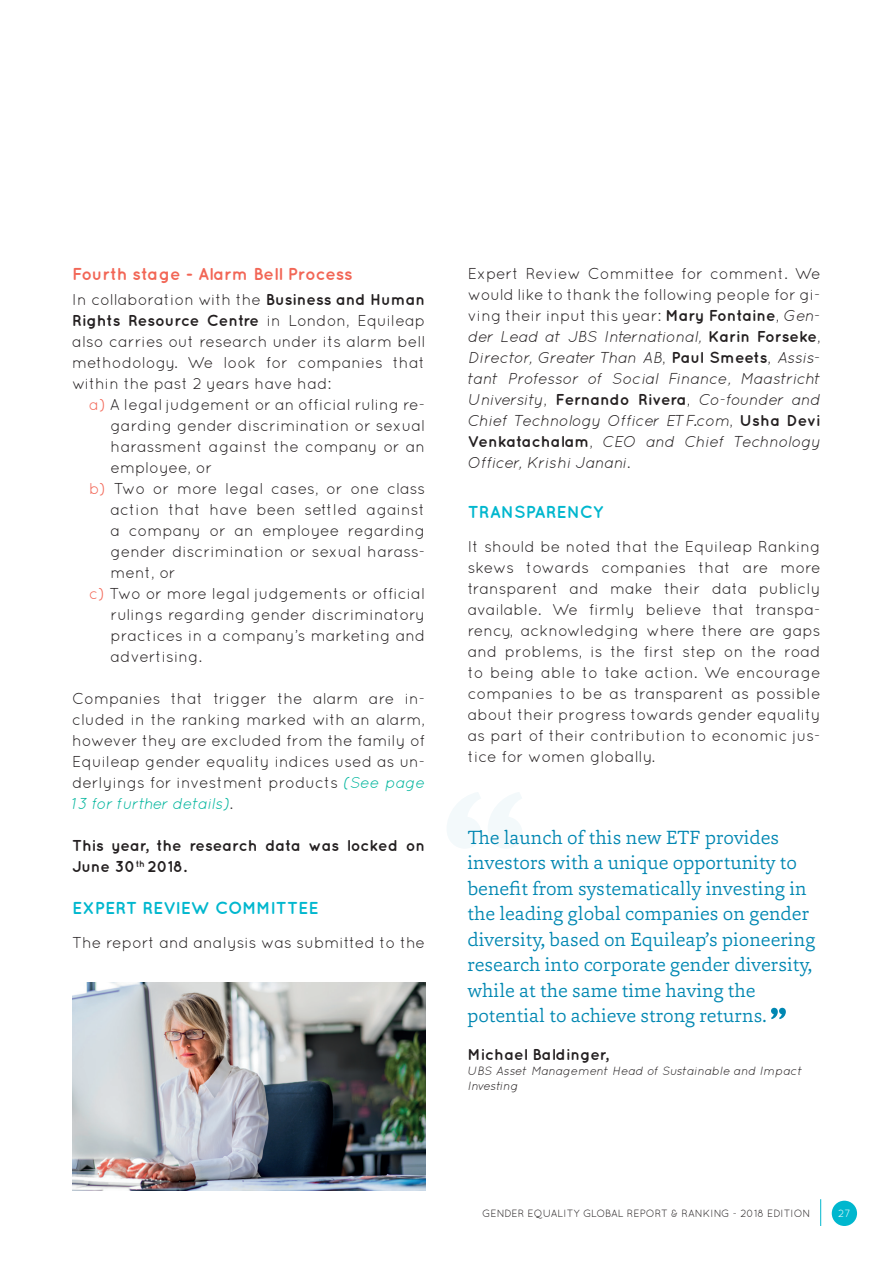
<style>
.page{position:relative;width:893px;height:1263px;background:#fff}
.page>*{position:absolute;margin:0;border:0;box-sizing:border-box;transform-origin:0 0}
.t1{font:300 19.5px/25.5px "Capita";color:#0087b2}
.t2{font:700 17.25px "Quicksand";color:#00b7ce}
.t3{font:700 17.25px "Quicksand";color:#f26656}
.t4{font:15.75px/21px "Quicksand";color:#231f20;text-align:justify}
.t5{font:italic 15.75px/21px "Quicksand";color:#231f20;text-align:justify}
.t6{font:700 15.75px/21px "Quicksand";color:#231f20}
.t7{font:italic 12px/15px "Quicksand";color:#231f20}
.t8{font:10.5px "Quicksand";color:#231f20}
.t9{font:10.5px "Quicksand";color:#fff}
.s1{font-weight:700}
.s2{color:#f26656}
.s3{font-style:italic;color:#00b59d}
.s4{font-style:normal}
.s5{font-weight:700;font-style:normal}
</style>
<div class="page">
<img style="left:72px;top:982px;width:353px;height:209px">
<div style="left:832px;top:1201px;width:25px;height:25px;background:#00b7ce;border-radius:50%"></div>
<svg style="left:820px;top:1199px;width:1px;height:27px"></svg>
<svg style="left:771px;top:1008px;width:15px;height:11px"></svg>
<svg style="left:447px;top:792px;width:75px;height:56px"></svg>
<p class="t3" style="left:72px;top:264px;width:282px">Fourth stage - Alarm Bell Process</p>
<p class="t4" style="left:72px;top:289px;width:354px">In collaboration with the <span class="s1">Business and Human Rights Resource Centre</span> in London, Equileap also carries out research under its alarm bell methodology. We look for companies that within the past 2 years have had:</p>
<p class="t4" style="left:89px;top:394px;width:337px"><span class="s2">a)</span> A legal judgement or an official ruling re-</p>
<p class="t4" style="left:111px;top:415px;width:316px">garding gender discrimination or sexual</p>
<p class="t4" style="left:111px;top:436px;width:316px">harassment against the company or an</p>
<p class="t4" style="left:111px;top:457px;width:103px">employee, or</p>
<p class="t4" style="left:89px;top:478px;width:337px"><span class="s2">b)</span> Two or more legal cases, or one class</p>
<p class="t4" style="left:111px;top:499px;width:316px">action that have been settled against</p>
<p class="t4" style="left:111px;top:520px;width:316px">a company or an employee regarding</p>
<p class="t4" style="left:111px;top:541px;width:316px">gender discrimination or sexual harass-</p>
<p class="t4" style="left:111px;top:562px;width:67px">ment, or</p>
<p class="t4" style="left:89px;top:583px;width:337px"><span class="s2">c)</span> Two or more legal judgements or official</p>
<p class="t4" style="left:111px;top:604px;width:316px">rulings regarding gender discriminatory</p>
<p class="t4" style="left:111px;top:625px;width:316px">practices in a company’s marketing and</p>
<p class="t4" style="left:111px;top:646px;width:93px">advertising.</p>
<p class="t4" style="left:72px;top:688px;width:354px">Companies that trigger the alarm are in&shy;cluded in the ranking marked with an alarm, however they are excluded from the family of Equileap gender equality indices used as un&shy;derlyings for investment products <span class="s3">(See page 13 for further details)</span>.</p>
<p class="t6" style="left:72px;top:835px;width:354px">This year, the research data was locked on<br>June 30<sup>th</sup> 2018.</p>
<p class="t2" style="left:72px;top:898px;width:248px">EXPERT REVIEW COMMITTEE</p>
<p class="t4" style="left:72px;top:932px;width:354px">The report and analysis was submitted to the</p>
<p class="t5" style="left:468px;top:262px;width:354px"><span class="s4">Expert Review Committee for comment. We would like to thank the following people for gi&shy;ving their input this year:</span> <span class="s5">Mary Fontaine</span><span class="s4">,</span> Gen&shy;der Lead at JBS International, <span class="s5">Karin Forseke</span><span class="s4">, </span>Director, Greater Than AB<span class="s4">,</span> <span class="s5">Paul Smeets</span><span class="s4">,</span> Assis&shy;tant Professor of Social Finance, Maastricht University<span class="s4">,</span> <span class="s5">Fernando Rivera</span><span class="s4">,</span> Co-founder and Chief Technology Officer ETF.com<span class="s4">,</span> <span class="s5">Usha Devi Venkatachalam</span><span class="s4">,</span> CEO and Chief Technology Officer, Krishi Janani<span class="s4">.</span></p>
<p class="t2" style="left:468px;top:502px;width:137px">TRANSPARENCY</p>
<p class="t4" style="left:468px;top:536px;width:354px">It should be noted that the Equileap Ranking skews towards companies that are more transparent and make their data publicly available. We firmly believe that transpa&shy;rency, acknowledging where there are gaps and problems, is the first step on the road to being able to take action. We encourage companies to be as transparent as possible about their progress towards gender equality as part of their contribution to economic jus&shy;tice for women globally.</p>
<p class="t1" style="left:467px;top:824px;width:349px">The launch of this new ETF provides investors with a unique opportunity to benefit from systematically investing in the leading global companies on gender diversity, based on Equileap’s pioneering research into corporate gender diversity, while at the same time having the potential to achieve strong returns.</p>
<p class="t6" style="left:467px;top:1044px;width:143px">Michael Baldinger,</p>
<p class="t7" style="left:467px;top:1063px;width:337px">UBS Asset Management Head of Sustainable and Impact<br>Investing</p>
<p class="t8" style="left:482px;top:1207px;width:330px">GENDER EQUALITY GLOBAL REPORT &amp; RANKING - 2018 EDITION</p>
<p class="t9" style="left:838px;top:1207px;width:14px">27</p>
</div>
